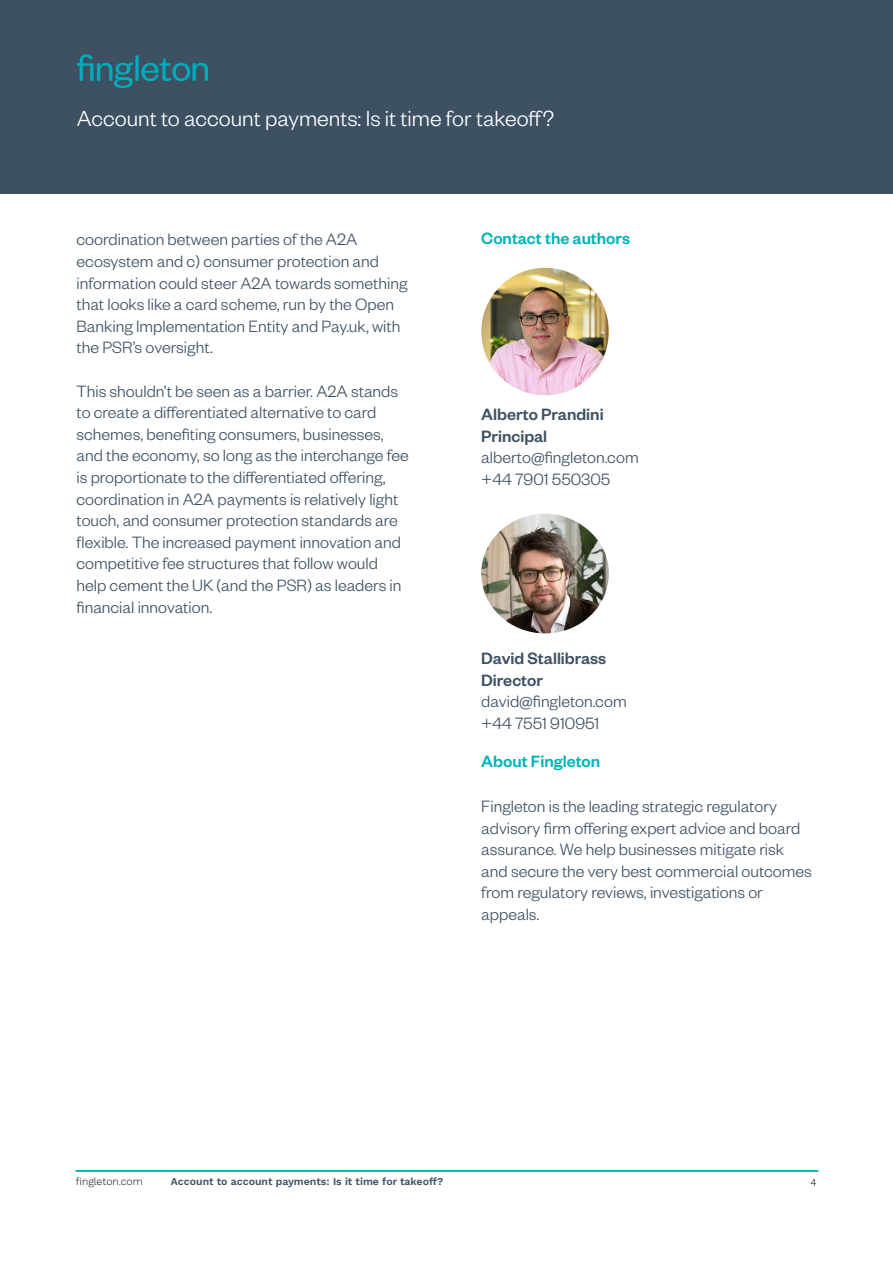
<style>
.page{position:relative;width:893px;height:1263px;background:#fff}
.page>*{position:absolute;margin:0;border:0;box-sizing:border-box;transform-origin:0 0}
.t1{font:300 24px "Founders Grotesk";color:#fff}
.t2{font:300 18px/21.6px "Founders Grotesk";color:#3d5163}
.t3{font:500 18px/21.6px "Founders Grotesk";color:#3d5163}
.t4{font:500 18px "Founders Grotesk";color:#00b3ba}
.t5{font:600 10.5px "Work Sans";color:#3d5163}
.t6{font:300 10.5px "Work Sans";color:#000}
</style>
<div class="page">
<hr style="left:76px;top:1170px;width:743px;height:2px;background:#00b2b9">
<hr style="left:75px;top:1170px;width:742px;height:2px;background:#00b2b9">
<div style="left:0;top:0;width:893px;height:193px;background:#3d5163"></div>
<svg style="left:77px;top:54px;width:56px;height:34px"></svg>
<svg style="left:135px;top:56px;width:4px;height:25px"></svg>
<svg style="left:141px;top:58px;width:67px;height:23px"></svg>
<img style="left:481px;top:268px;width:128px;height:127px;border-radius:64px">
<img style="left:481px;top:514px;width:128px;height:119px">
<h1 class="t1" style="left:77px;top:104px;width:479px">Account to account payments: Is it time for takeoff?</h1>
<p class="t2" style="left:77px;top:228px;width:332px">coordination between parties of the A2A ecosystem and c) consumer protection and information could steer A2A towards something that looks like a card scheme, run by the Open Banking Implementation Entity and Pay.uk, with the PSR’s oversight.</p>
<p class="t2" style="left:77px;top:379px;width:334px">This shouldn’t be seen as a barrier. A2A stands to create a differentiated alternative to card schemes, benefiting consumers, businesses, and the economy, so long as the interchange fee is proportionate to the differentiated offering, coordination in A2A payments is relatively light touch, and consumer protection standards are flexible. The increased payment innovation and competitive fee structures that follow would help cement the UK (and the PSR) as leaders in financial innovation.</p>
<p class="t4" style="left:481px;top:227px;width:150px">Contact the authors</p>
<p class="t3" style="left:481px;top:403px;width:124px">Alberto Prandini<br>Principal</p>
<p class="t2" style="left:481px;top:446px;width:159px">alberto@fingleton.com +44 7901 550305</p>
<p class="t3" style="left:481px;top:646px;width:127px">David Stallibrass<br>Director</p>
<p class="t2" style="left:481px;top:690px;width:147px">david@fingleton.com +44 7551 910951</p>
<p class="t4" style="left:481px;top:750px;width:120px">About Fingleton</p>
<p class="t2" style="left:481px;top:794px;width:332px">Fingleton is the leading strategic regulatory advisory firm offering expert advice and board assurance. We help businesses mitigate risk and secure the very best commercial outcomes from regulatory reviews, investigations or appeals.</p>
<p class="t6" style="left:76px;top:1175px;width:68px">fingleton.com</p>
<p class="t5" style="left:171px;top:1175px;width:274px">Account to account payments: Is it time for takeoff?</p>
<p class="t6" style="left:810px;top:1176px;width:8px">4</p>
</div>
